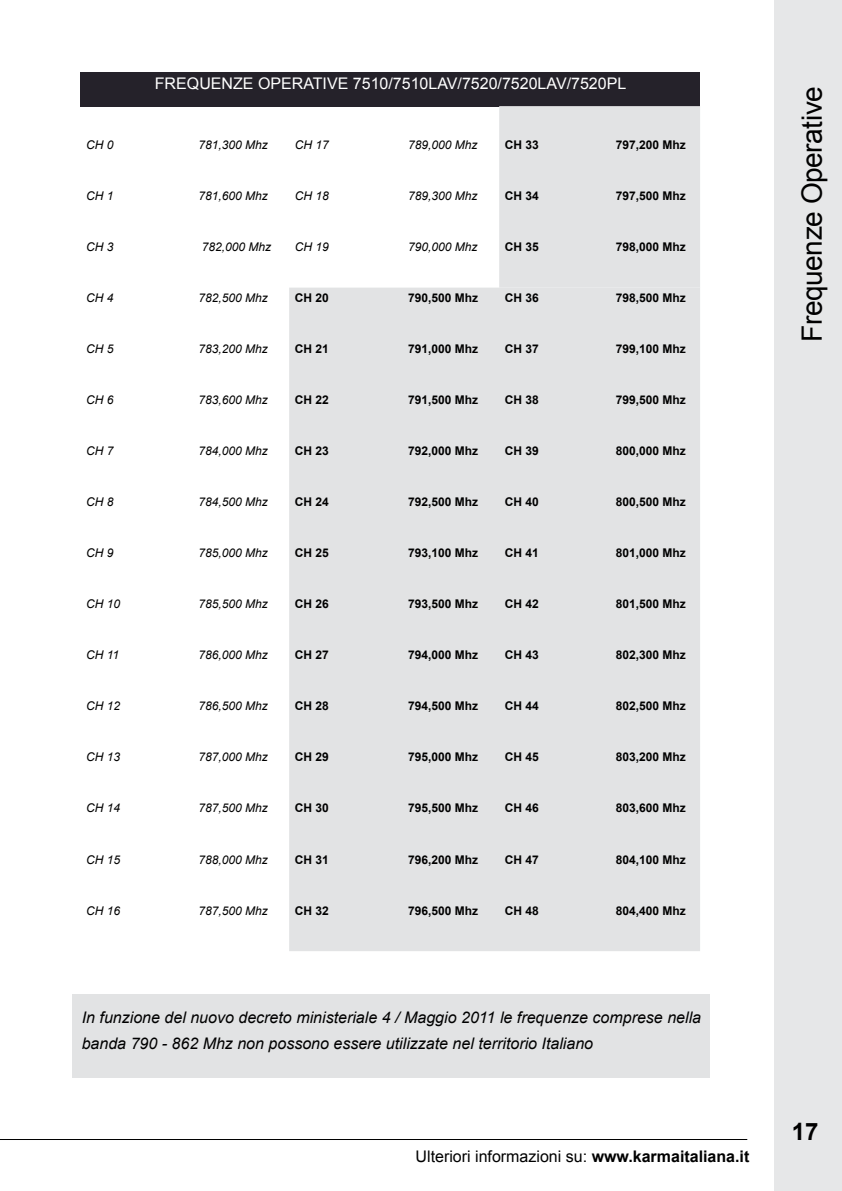
<style>
.page{position:relative;width:842px;height:1191px;background:#fff}
.page>*{position:absolute;margin:0;border:0;box-sizing:border-box;transform-origin:0 0}
.t1{font:28px "Arial";letter-spacing:-.015em;color:#000}
.t2{font:700 24px "Arial";color:#000}
.t3{font:italic 16px/26px "Arial";color:#000}
.t4{font:16px "Arial";color:#fff}
.t5{font:16px "Arial";color:#000}
.t6{font:700 12px "Arial";color:#000}
.t7{font:italic 12px "Arial";color:#000}
.s1{font-weight:700}
</style>
<div class="page">
<div style="left:774px;top:0;width:68px;height:1191px;background:#e6e7e8"></div>
<hr style="left:0;top:1139px;width:747px;height:1px;background:#000">
<div style="left:72px;top:994px;width:638px;height:83px;background:#e2e3e4"></div>
<div style="left:81px;top:72px;width:619px;height:34px;background:#25222a"></div>
<div style="left:499px;top:106px;width:201px;height:182px;background:#e2e3e4"></div>
<div style="left:289px;top:288px;width:411px;height:663px;background:#e2e3e4"></div>
<h3 class="t4" style="left:155px;top:73px;width:473px">FREQUENZE OPERATIVE 7510/7510LAV/7520/7520LAV/7520PL</h3>
<p class="t7" style="left:86px;top:137px;width:29px">CH 0</p>
<p class="t7" style="left:198px;top:137px;width:71px">781,300 Mhz</p>
<p class="t7" style="left:295px;top:137px;width:36px">CH 17</p>
<p class="t7" style="left:408px;top:137px;width:71px">789,000 Mhz</p>
<p class="t6" style="left:505px;top:137px;width:36px">CH 33</p>
<p class="t6" style="left:616px;top:137px;width:72px">797,200 Mhz</p>
<p class="t7" style="left:86px;top:188px;width:29px">CH 1</p>
<p class="t7" style="left:198px;top:188px;width:71px">781,600 Mhz</p>
<p class="t7" style="left:295px;top:188px;width:36px">CH 18</p>
<p class="t7" style="left:408px;top:188px;width:71px">789,300 Mhz</p>
<p class="t6" style="left:505px;top:188px;width:36px">CH 34</p>
<p class="t6" style="left:616px;top:188px;width:72px">797,500 Mhz</p>
<p class="t7" style="left:86px;top:239px;width:29px">CH 3</p>
<p class="t7" style="left:202px;top:239px;width:71px">782,000 Mhz</p>
<p class="t7" style="left:295px;top:239px;width:36px">CH 19</p>
<p class="t7" style="left:408px;top:239px;width:71px">790,000 Mhz</p>
<p class="t6" style="left:505px;top:239px;width:36px">CH 35</p>
<p class="t6" style="left:616px;top:239px;width:72px">798,000 Mhz</p>
<p class="t7" style="left:86px;top:290px;width:29px">CH 4</p>
<p class="t7" style="left:198px;top:290px;width:71px">782,500 Mhz</p>
<p class="t6" style="left:295px;top:290px;width:36px">CH 20</p>
<p class="t6" style="left:408px;top:290px;width:72px">790,500 Mhz</p>
<p class="t6" style="left:505px;top:290px;width:36px">CH 36</p>
<p class="t6" style="left:616px;top:290px;width:72px">798,500 Mhz</p>
<p class="t7" style="left:86px;top:341px;width:29px">CH 5</p>
<p class="t7" style="left:198px;top:341px;width:71px">783,200 Mhz</p>
<p class="t6" style="left:295px;top:341px;width:36px">CH 21</p>
<p class="t6" style="left:408px;top:341px;width:72px">791,000 Mhz</p>
<p class="t6" style="left:505px;top:341px;width:36px">CH 37</p>
<p class="t6" style="left:616px;top:341px;width:72px">799,100 Mhz</p>
<p class="t7" style="left:86px;top:392px;width:29px">CH 6</p>
<p class="t7" style="left:198px;top:392px;width:71px">783,600 Mhz</p>
<p class="t6" style="left:295px;top:392px;width:36px">CH 22</p>
<p class="t6" style="left:408px;top:392px;width:72px">791,500 Mhz</p>
<p class="t6" style="left:505px;top:392px;width:36px">CH 38</p>
<p class="t6" style="left:616px;top:392px;width:72px">799,500 Mhz</p>
<p class="t7" style="left:86px;top:443px;width:29px">CH 7</p>
<p class="t7" style="left:198px;top:443px;width:71px">784,000 Mhz</p>
<p class="t6" style="left:295px;top:443px;width:36px">CH 23</p>
<p class="t6" style="left:408px;top:443px;width:72px">792,000 Mhz</p>
<p class="t6" style="left:505px;top:443px;width:36px">CH 39</p>
<p class="t6" style="left:616px;top:443px;width:72px">800,000 Mhz</p>
<p class="t7" style="left:86px;top:494px;width:29px">CH 8</p>
<p class="t7" style="left:198px;top:494px;width:71px">784,500 Mhz</p>
<p class="t6" style="left:295px;top:494px;width:36px">CH 24</p>
<p class="t6" style="left:408px;top:494px;width:72px">792,500 Mhz</p>
<p class="t6" style="left:505px;top:494px;width:36px">CH 40</p>
<p class="t6" style="left:616px;top:494px;width:72px">800,500 Mhz</p>
<p class="t7" style="left:86px;top:545px;width:29px">CH 9</p>
<p class="t7" style="left:198px;top:545px;width:71px">785,000 Mhz</p>
<p class="t6" style="left:295px;top:545px;width:36px">CH 25</p>
<p class="t6" style="left:408px;top:545px;width:72px">793,100 Mhz</p>
<p class="t6" style="left:505px;top:545px;width:36px">CH 41</p>
<p class="t6" style="left:616px;top:545px;width:72px">801,000 Mhz</p>
<p class="t7" style="left:86px;top:596px;width:36px">CH 10</p>
<p class="t7" style="left:198px;top:596px;width:71px">785,500 Mhz</p>
<p class="t6" style="left:295px;top:596px;width:36px">CH 26</p>
<p class="t6" style="left:408px;top:596px;width:72px">793,500 Mhz</p>
<p class="t6" style="left:505px;top:596px;width:36px">CH 42</p>
<p class="t6" style="left:616px;top:596px;width:72px">801,500 Mhz</p>
<p class="t7" style="left:86px;top:647px;width:35px">CH 11</p>
<p class="t7" style="left:198px;top:647px;width:71px">786,000 Mhz</p>
<p class="t6" style="left:295px;top:647px;width:36px">CH 27</p>
<p class="t6" style="left:408px;top:647px;width:72px">794,000 Mhz</p>
<p class="t6" style="left:505px;top:647px;width:36px">CH 43</p>
<p class="t6" style="left:616px;top:647px;width:72px">802,300 Mhz</p>
<p class="t7" style="left:86px;top:698px;width:36px">CH 12</p>
<p class="t7" style="left:198px;top:698px;width:71px">786,500 Mhz</p>
<p class="t6" style="left:295px;top:698px;width:36px">CH 28</p>
<p class="t6" style="left:408px;top:698px;width:72px">794,500 Mhz</p>
<p class="t6" style="left:505px;top:698px;width:36px">CH 44</p>
<p class="t6" style="left:616px;top:698px;width:72px">802,500 Mhz</p>
<p class="t7" style="left:86px;top:749px;width:36px">CH 13</p>
<p class="t7" style="left:198px;top:749px;width:71px">787,000 Mhz</p>
<p class="t6" style="left:295px;top:749px;width:36px">CH 29</p>
<p class="t6" style="left:408px;top:749px;width:72px">795,000 Mhz</p>
<p class="t6" style="left:505px;top:749px;width:36px">CH 45</p>
<p class="t6" style="left:616px;top:749px;width:72px">803,200 Mhz</p>
<p class="t7" style="left:86px;top:800px;width:36px">CH 14</p>
<p class="t7" style="left:198px;top:800px;width:71px">787,500 Mhz</p>
<p class="t6" style="left:295px;top:800px;width:36px">CH 30</p>
<p class="t6" style="left:408px;top:800px;width:72px">795,500 Mhz</p>
<p class="t6" style="left:505px;top:800px;width:36px">CH 46</p>
<p class="t6" style="left:616px;top:800px;width:72px">803,600 Mhz</p>
<p class="t7" style="left:86px;top:851px;width:36px">CH 15</p>
<p class="t7" style="left:198px;top:851px;width:71px">788,000 Mhz</p>
<p class="t6" style="left:295px;top:851px;width:36px">CH 31</p>
<p class="t6" style="left:408px;top:851px;width:72px">796,200 Mhz</p>
<p class="t6" style="left:505px;top:851px;width:36px">CH 47</p>
<p class="t6" style="left:616px;top:851px;width:72px">804,100 Mhz</p>
<p class="t7" style="left:86px;top:902px;width:36px">CH 16</p>
<p class="t7" style="left:198px;top:902px;width:71px">787,500 Mhz</p>
<p class="t6" style="left:295px;top:902px;width:36px">CH 32</p>
<p class="t6" style="left:408px;top:902px;width:72px">796,500 Mhz</p>
<p class="t6" style="left:505px;top:902px;width:36px">CH 48</p>
<p class="t6" style="left:616px;top:902px;width:72px">804,400 Mhz</p>
<h3 class="t3" style="left:82px;top:1005px;width:621px">In funzione del nuovo decreto ministeriale 4 / Maggio 2011 le frequenze comprese nella banda 790 - 862 Mhz non possono essere utilizzate nel territorio Italiano</h3>
<h3 class="t5" style="left:416px;top:1145px;width:335px">Ulteriori informazioni su: <span class="s1">www.karmaitaliana.it</span></h3>
<h1 class="t1" style="left:793px;top:342px;width:257px;rotate:-90deg">Frequenze Operative</h1>
<h2 class="t2" style="left:792px;top:1115px;width:28px">17</h2>
</div>
